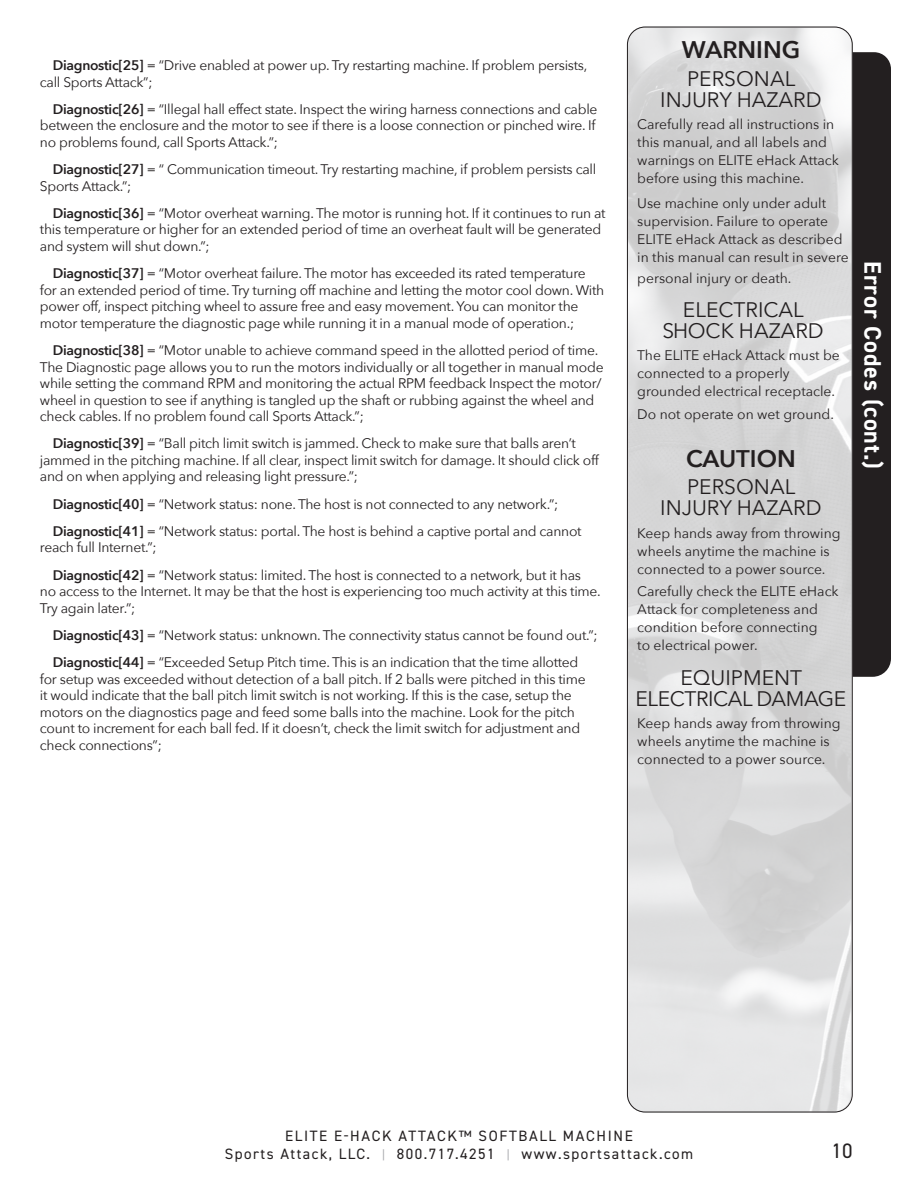
<style>
.page{position:relative;width:918px;height:1188px;background:#fff}
.page>*{position:absolute;margin:0;border:0;box-sizing:border-box;transform-origin:0 0}
.t1{font:700 24px "DIN2014";letter-spacing:.035em;color:#fff}
.t2{font:600 24px "Avenir Next";color:#231f20}
.t3{font:21px/21px "Avenir Next";color:#231f20;text-align:center}
.t4{font:21px/21px "Avenir Next";letter-spacing:-.02em;color:#231f20;text-align:center}
.t5{font:21px "DIN2014";color:#231f20}
.t6{font:15px/18px "DIN2014";letter-spacing:.1em;color:#231f20;text-align:center}
.t7{font:13.8px/16.5px "Avenir Next";letter-spacing:-.02em;color:#231f20}
.t8{font:13.8px/18px "Avenir Next";color:#231f20}
.s1{font-weight:600}
.s2{font-size:12px;color:#a8a9ad}
</style>
<div class="page">
<div style="left:853px;top:52px;width:38px;height:625px;background:#231f20"></div>
<svg style="left:627px;top:26px;width:226px;height:1087px;background:#d9d9d9"></svg>
<div style="left:627px;top:27px;width:226px;height:1085px;border:1px solid #231f20;border-radius:18px"></div>
<p class="t7" style="left:40px;top:56px;width:549px;text-indent:13px"><span class="s1">Diagnostic[25]</span> = “Drive enabled at power up. Try restarting machine. If problem persists, call Sports Attack”;</p>
<p class="t7" style="left:40px;top:100px;width:559px;text-indent:13px"><span class="s1">Diagnostic[26]</span> = “Illegal hall effect state. Inspect the wiring harness connections and cable between the enclosure and the motor to see if there is a loose connection or pinched wire. If no problems found, call Sports Attack.”;</p>
<p class="t7" style="left:40px;top:160px;width:558px;text-indent:13px"><span class="s1">Diagnostic[27]</span> = “ Communication timeout. Try restarting machine, if problem persists call<br>Sports Attack.”;</p>
<p class="t7" style="left:40px;top:204px;width:567px;text-indent:13px"><span class="s1">Diagnostic[36]</span> = “Motor overheat warning. The motor is running hot. If it continues to run at this temperature or higher for an extended period of time an overheat fault will be generated and system will shut down.”;</p>
<p class="t7" style="left:40px;top:265px;width:566px;text-indent:13px"><span class="s1">Diagnostic[37]</span> = “Motor overheat failure. The motor has exceeded its rated temperature for an extended period of time. Try turning off machine and letting the motor cool down. With power off, inspect pitching wheel to assure free and easy movement. You can monitor the motor temperature the diagnostic page while running it in a manual mode of operation.;</p>
<p class="t7" style="left:40px;top:341px;width:565px;text-indent:13px"><span class="s1">Diagnostic[38]</span> = “Motor unable to achieve command speed in the allotted period of time.<br>The Diagnostic page allows you to run the motors individually or all together in manual mode while setting the command RPM and monitoring the actual RPM feedback Inspect the motor/ wheel in question to see if anything is tangled up the shaft or rubbing against the wheel and check cables. If no problem found call Sports Attack.”;</p>
<p class="t7" style="left:40px;top:435px;width:560px;text-indent:13px"><span class="s1">Diagnostic[39]</span> = “Ball pitch limit switch is jammed. Check to make sure that balls aren’t jammed in the pitching machine. If all clear, inspect limit switch for damage. It should click off and on when applying and releasing light pressure.”;</p>
<p class="t7" style="left:53px;top:490px;width:530px;line-height:27.3px"><span class="s1">Diagnostic[40]</span> = “Network status: none. The host is not connected to any network.”;<br><span class="s1">Diagnostic[41]</span> = “Network status: portal. The host is behind a captive portal and cannot</p>
<p class="t7" style="left:53px;top:533px;width:530px;line-height:27.3px;text-indent:-13px">reach full Internet.”;<br><span class="s1">Diagnostic[42]</span> = “Network status: limited. The host is connected to a network, but it has</p>
<p class="t7" style="left:40px;top:583px;width:562px">no access to the Internet. It may be that the host is experiencing too much activity at this time.<br>Try again later.”;</p>
<p class="t7" style="left:53px;top:621px;width:547px;line-height:27.3px"><span class="s1">Diagnostic[43]</span> = “Network status: unknown. The connectivity status cannot be found out.”;<br><span class="s1">Diagnostic[44]</span> = “Exceeded Setup Pitch time. This is an indication that the time allotted</p>
<p class="t7" style="left:40px;top:670px;width:547px">for setup was exceeded without detection of a ball pitch. If 2 balls were pitched in this time it would indicate that the ball pitch limit switch is not working. If this is the case, setup the motors on the diagnostics page and feed some balls into the machine. Look for the pitch count to increment for each ball fed. If it doesn’t, check the limit switch for adjustment and check connections”;</p>
<h1 class="t2" style="left:682px;top:29px;width:120px">WARNING</h1>
<h2 class="t3" style="left:660px;top:67px;width:163px">PERSONAL<br>INJURY HAZARD</h2>
<p class="t8" style="left:637px;top:114px;width:203px">Carefully read all instructions in this manual, and all labels and warnings on ELITE eHack Attack before using this machine.</p>
<p class="t8" style="left:637px;top:193px;width:213px">Use machine only under adult supervision. Failure to operate<br>ELITE eHack Attack as described in this manual can result in severe</p>
<p class="t8" style="left:637px;top:268px;width:156px">personal injury or death.</p>
<h2 class="t3" style="left:662px;top:298px;width:163px">ELECTRICAL<br>SHOCK HAZARD</h2>
<p class="t8" style="left:637px;top:346px;width:204px">The ELITE eHack Attack must be connected to a properly grounded electrical receptacle.</p>
<p class="t8" style="left:637px;top:404px;width:198px">Do not operate on wet ground.</p>
<h1 class="t2" style="left:686px;top:438px;width:111px">CAUTION</h1>
<h2 class="t3" style="left:660px;top:476px;width:163px">PERSONAL<br>INJURY HAZARD</h2>
<p class="t8" style="left:637px;top:523px;width:205px">Keep hands away from throwing wheels anytime the machine is connected to a power source.</p>
<p class="t8" style="left:637px;top:582px;width:203px">Carefully check the ELITE eHack<br>Attack for completeness and condition before connecting<br>to electrical power.</p>
<h2 class="t4" style="left:636px;top:666px;width:212px">EQUIPMENT<br>ELECTRICAL DAMAGE</h2>
<p class="t8" style="left:637px;top:714px;width:205px">Keep hands away from throwing wheels anytime the machine is connected to a power source.</p>
<h1 class="t1" style="left:889px;top:261px;width:209px;rotate:90deg">Error Codes (cont.)</h1>
<p class="t6" style="left:225px;top:1127px;width:470px">ELITE E-HACK ATTACK™ SOFTBALL MACHINE<br>Sports Attack, LLC. <span class="s2">|</span> 800.717.4251 <span class="s2">|</span> www.sportsattack.com</p>
<h2 class="t5" style="left:831px;top:1138px;width:23px">10</h2>
</div>
